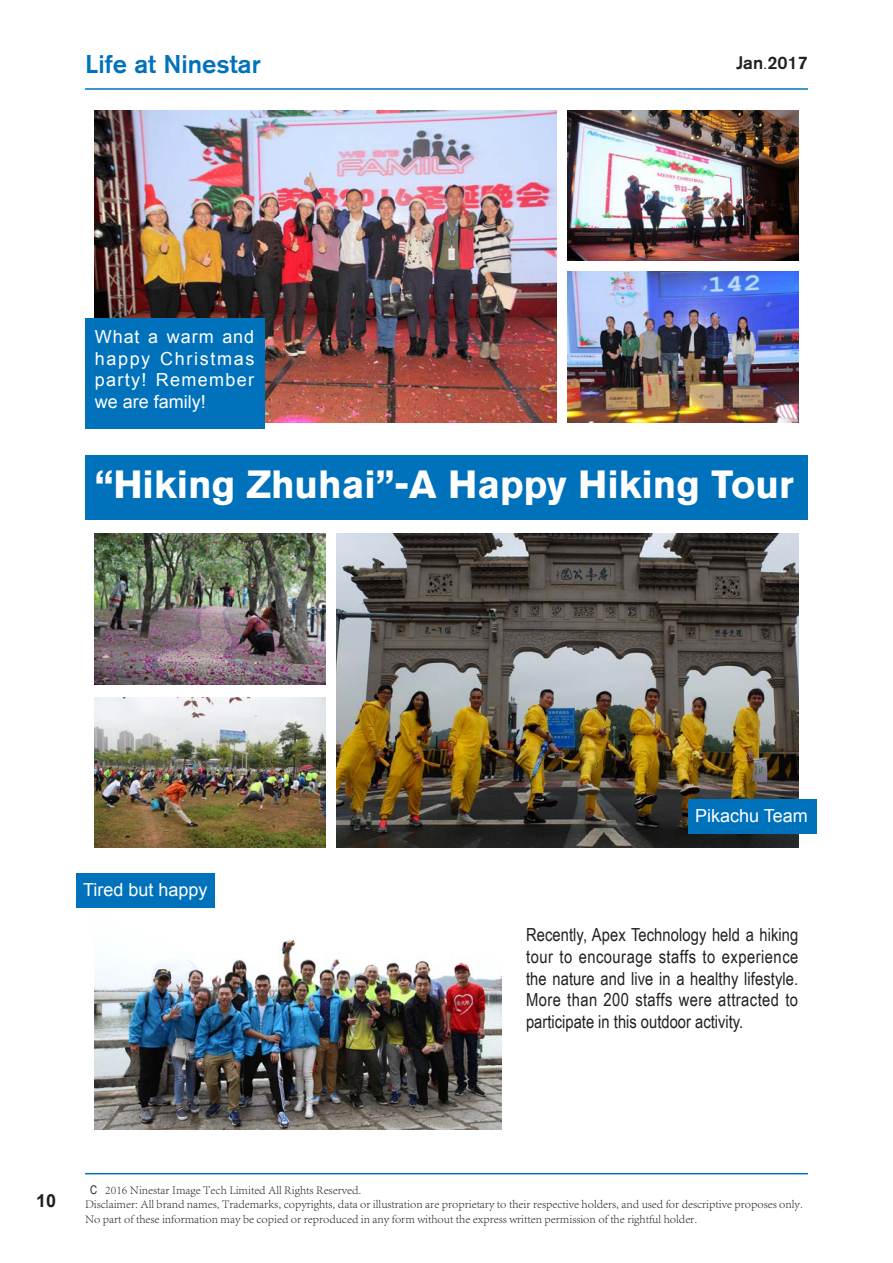
<style>
.page{position:relative;width:893px;height:1263px;background:#fff}
.page>*{position:absolute;margin:0;border:0;box-sizing:border-box;transform-origin:0 0}
.t1{font:700 39px "Akzidenz Grotesk BQ";color:#fff}
.t2{font:500 25.5px "Akzidenz Grotesk BQ";color:#0072bc}
.t3{font:18px/21.6px "Arial Narrow";color:#231f20;text-align:justify}
.t4{font:18px/21.6px "Arial";letter-spacing:.055em;color:#fff;text-align:justify}
.t5{font:18px "Arial";color:#fff}
.t6{font:500 18px "Akzidenz Grotesk BQ";color:#231f20}
.t7{font:700 18px "Arial";color:#231f20}
.t8{font:300 12px "Adobe Song Std";color:#231f20}
.s1{font-family:"Adobe Song Std";font-weight:300}
.s2{font-family:"Arial Narrow";font-weight:400}
</style>
<div class="page">
<hr style="left:85px;top:88px;width:723px;height:2px;background:#0072bc">
<hr style="left:85px;top:1173px;width:723px;height:1px;background:#0072bc">
<img style="left:567px;top:271px;width:231px;height:151px">
<img style="left:95px;top:110px;width:462px;height:312px">
<img style="left:567px;top:110px;width:231px;height:151px">
<img style="left:336px;top:534px;width:462px;height:313px">
<div style="left:85px;top:318px;width:179px;height:110px;background:#0072bc"></div>
<img style="left:95px;top:873px;width:407px;height:257px">
<img style="left:95px;top:534px;width:231px;height:150px">
<img style="left:95px;top:697px;width:231px;height:150px">
<div style="left:85px;top:456px;width:723px;height:64px;background:#0072bc"></div>
<div style="left:688px;top:800px;width:129px;height:34px;background:#0072bc"></div>
<div style="left:76px;top:874px;width:138px;height:34px;background:#0072bc"></div>
<p class="t2" style="left:85px;top:48px;width:177px">Life at Ninestar</p>
<p class="t4" style="left:95px;top:326px;width:161px">What a warm and happy Christmas party! Remember we are family!</p>
<p class="t6" style="left:736px;top:52px;width:73px">Jan<span class="s1">.</span>2017</p>
<p class="t1" style="left:95px;top:461px;width:700px">“Hiking Zhuhai”-A Happy Hiking Tour</p>
<p class="t5" style="left:83px;top:878px;width:126px">Tired but happy</p>
<p class="t5" style="left:695px;top:804px;width:114px">Pikachu Team</p>
<p class="t3" style="left:526px;top:923px;width:274px">Recently, Apex Technology held a hiking tour to encourage staffs to experience the nature and live in a healthy lifestyle.<br>More than 200 staffs were attracted to participate in this outdoor activity.</p>
<p class="t7" style="left:36px;top:1189px;width:22px">10</p>
<p class="t8" style="left:90px;top:1183px;width:273px"><span class="s2">C</span> 2016 Ninestar Image Tech Limited All Rights Reserved.</p>
<p class="t8" style="left:85px;top:1197px;width:719px">Disclaimer: All brand names, Trademarks, copyrights, data or illustration are proprietary to their respective holders, and used for descriptive proposes only.</p>
<p class="t8" style="left:85px;top:1212px;width:614px">No part of these information may be copied or reproduced in any form without the express written permission of the rightful holder.</p>
</div>
